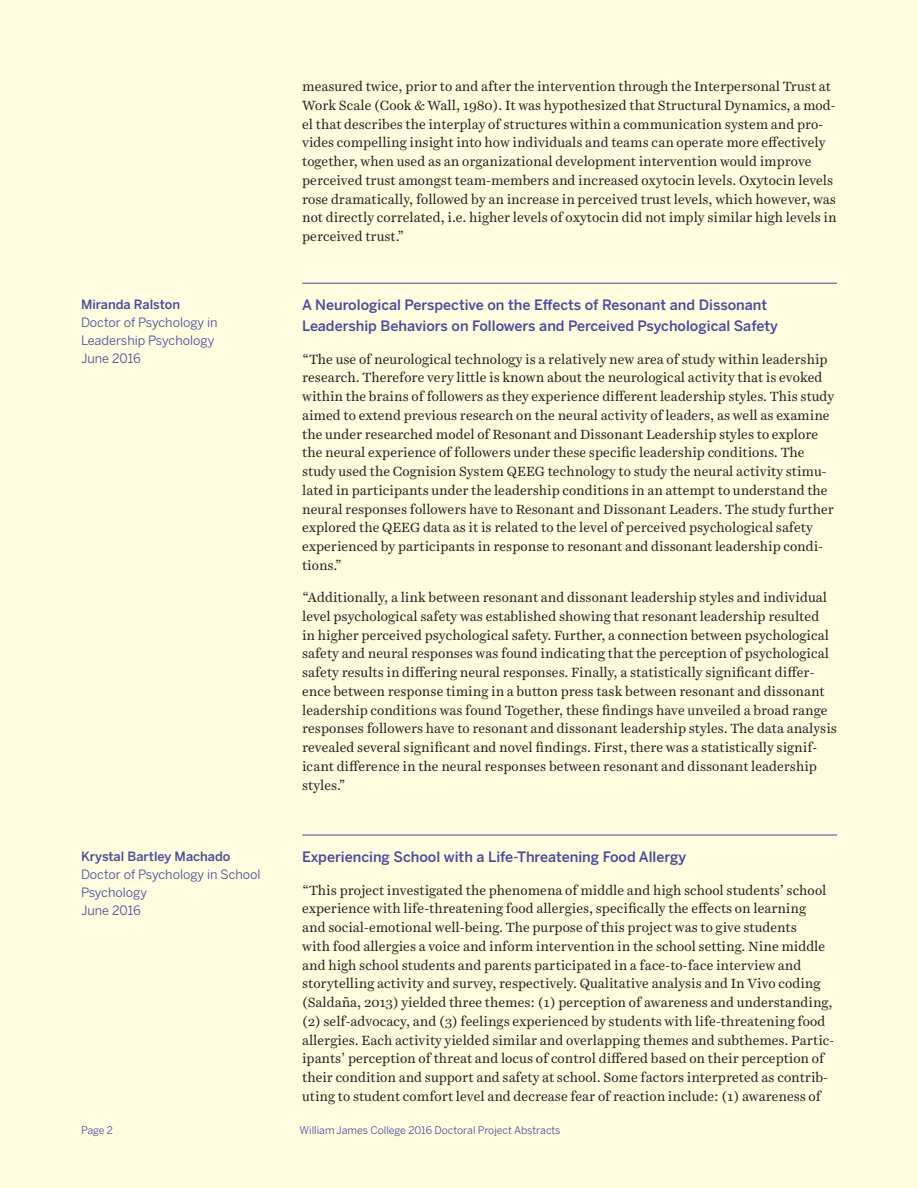
<style>
.page{position:relative;width:918px;height:1188px;background:#fffce0}
.page>*{position:absolute;margin:0;border:0;box-sizing:border-box;transform-origin:0 0}
.DP_Title{font:500 14.25px/21px "Benton Sans";color:#494a9b}
.body_text__space_aft{font:13.5px/18.8px "Harriet Text";color:#231f20}
.Program_and_Year{font:12.75px/18px "Benton Sans";color:#494a9b}
.Student_Name{font:500 12.75px "Benton Sans";color:#494a9b}
.t1{font:10.5px "Benton Sans";color:#494a9b}
</style>
<div class="page">
<hr style="left:302px;top:283px;width:535px;height:1px;background:#494a9b">
<hr style="left:302px;top:835px;width:535px;height:1px;background:#494a9b">
<p class="Student_Name" style="left:81px;top:297px;width:101px">Miranda Ralston</p>
<p class="Program_and_Year" style="left:81px;top:313px;width:138px">Doctor of Psychology in<br>Leadership Psychology</p>
<p class="Program_and_Year" style="left:81px;top:349px;width:61px">June 2016</p>
<p class="Student_Name" style="left:81px;top:849px;width:151px">Krystal Bartley Machado</p>
<p class="Program_and_Year" style="left:81px;top:865px;width:181px">Doctor of Psychology in School<br>Psychology</p>
<p class="Program_and_Year" style="left:81px;top:901px;width:61px">June 2016</p>
<p class="body_text__space_aft" style="left:302px;top:77px;width:536px">measured twice, prior to and after the intervention through the Interpersonal Trust at Work Scale (Cook &amp; Wall, 1980). It was hypothesized that Structural Dynamics, a mod&shy;el that describes the interplay of structures within a communication system and pro&shy;vides compelling insight into how individuals and teams can operate more effectively together, when used as an organizational development intervention would improve perceived trust amongst team-members and increased oxytocin levels. Oxytocin levels rose dramatically, followed by an increase in perceived trust levels, which however, was not directly correlated, i.e. higher levels of oxytocin did not imply similar high levels in perceived trust.”</p>
<p class="DP_Title" style="left:302px;top:295px;width:477px">A Neurological Perspective on the Effects of Resonant and Dissonant<br>Leadership Behaviors on Followers and Perceived Psychological Safety</p>
<p class="body_text__space_aft" style="left:302px;top:349px;width:534px">“The use of neurological technology is a relatively new area of study within leadership research. Therefore very little is known about the neurological activity that is evoked within the brains of followers as they experience different leadership styles. This study aimed to extend previous research on the neural activity of leaders, as well as examine the under researched model of Resonant and Dissonant Leadership styles to explore the neural experience of followers under these specific leadership conditions. The study used the Cognision System QEEG technology to study the neural activity stimu&shy;lated in participants under the leadership conditions in an attempt to understand the neural responses followers have to Resonant and Dissonant Leaders. The study further explored the QEEG data as it is related to the level of perceived psychological safety experienced by participants in response to resonant and dissonant leadership condi&shy;tions.”</p>
<p class="body_text__space_aft" style="left:302px;top:588px;width:536px">“Additionally, a link between resonant and dissonant leadership styles and individual level psychological safety was established showing that resonant leadership resulted<br>in higher perceived psychological safety. Further, a connection between psychological safety and neural responses was found indicating that the perception of psychological safety results in differing neural responses. Finally, a statistically significant differ&shy;ence between response timing in a button press task between resonant and dissonant leadership conditions was found Together, these findings have unveiled a broad range responses followers have to resonant and dissonant leadership styles. The data analysis revealed several significant and novel findings. First, there was a statistically signif&shy;icant difference in the neural responses between resonant and dissonant leadership styles.”</p>
<p class="DP_Title" style="left:302px;top:846px;width:386px">Experiencing School with a Life-Threatening Food Allergy</p>
<p class="body_text__space_aft" style="left:302px;top:880px;width:534px">“This project investigated the phenomena of middle and high school students’ school experience with life-threatening food allergies, specifically the effects on learning<br>and social-emotional well-being. The purpose of this project was to give students<br>with food allergies a voice and inform intervention in the school setting. Nine middle and high school students and parents participated in a face-to-face interview and storytelling activity and survey, respectively. Qualitative analysis and In Vivo coding (Saldaña, 2013) yielded three themes: (1) perception of awareness and understanding, (2) self-advocacy, and (3) feelings experienced by students with life-threatening food allergies. Each activity yielded similar and overlapping themes and subthemes. Partic&shy;ipants’ perception of threat and locus of control differed based on their perception of their condition and support and safety at school. Some factors interpreted as contrib&shy;uting to student comfort level and decrease fear of reaction include: (1) awareness of</p>
<p class="t1" style="left:81px;top:1124px;width:34px">Page 2</p>
<p class="t1" style="left:300px;top:1124px;width:263px">William James College 2016 Doctoral Project Abstracts</p>
</div>
